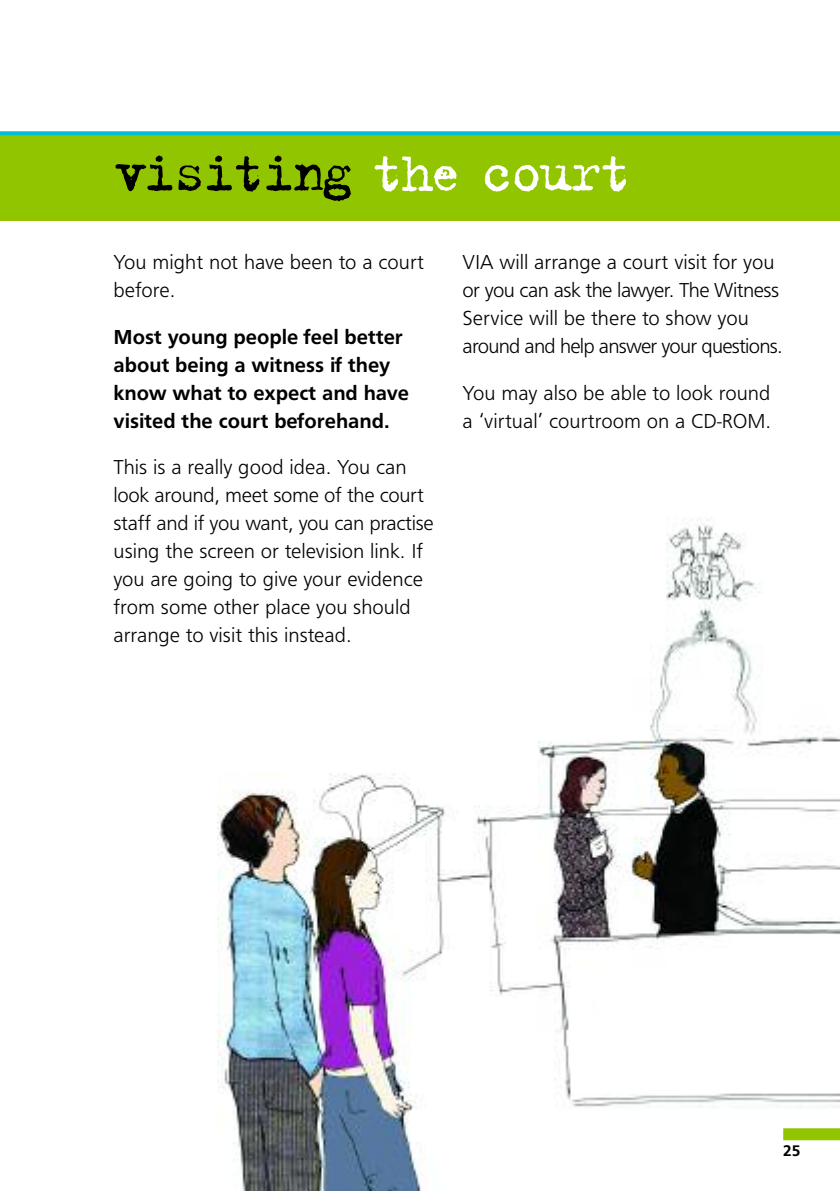
<style>
.page{position:relative;width:840px;height:1191px;background:#fff}
.page>*{position:absolute;margin:0;border:0;box-sizing:border-box;transform-origin:0 0}
.t1{font:60px "Trixie Text";letter-spacing:-.055em;color:#000}
.t2{font:300 21px/28px "Frutus T";color:#000}
.t3{font:300 21px/28px "Frutus T";letter-spacing:-.025em;color:#000}
.t4{font:500 21px/28px "Frutus T";color:#000}
.t5{font:500 16px "Frutus T";color:#000}
.s1{color:#fff}
</style>
<div class="page">
<img style="left:217px;top:519px;width:622px;height:672px">
<div style="left:0;top:133px;width:839px;height:88px;background:#90c500"></div>
<svg style="left:0;top:131px;width:839px;height:4px;background:#11c3d4"></svg>
<div style="left:782px;top:1128px;width:57px;height:12px;background:#90c500"></div>
<h1 class="t1" style="left:113px;top:134px;width:520px">visiting <span class="s1">the court</span></h1>
<p class="t2" style="left:113px;top:248px;width:312px">You might not have been to a court before.</p>
<p class="t4" style="left:113px;top:322px;width:297px">Most young people feel better about being a witness if they know what to expect and have visited the court beforehand.</p>
<p class="t2" style="left:113px;top:453px;width:321px">This is a really good idea. You can look around, meet some of the court staff and if you want, you can practise using the screen or television link. If you are going to give your evidence from some other place you should arrange to visit this instead.</p>
<p class="t3" style="left:462px;top:248px;width:321px">VIA will arrange a court visit for you or you can ask the lawyer. The Witness Service will be there to show you around and help answer your questions.</p>
<p class="t2" style="left:462px;top:378px;width:310px">You may also be able to look round a ‘virtual’ courtroom on a CD-ROM.</p>
<p class="t5" style="left:782px;top:1141px;width:19px">25</p>
</div>
